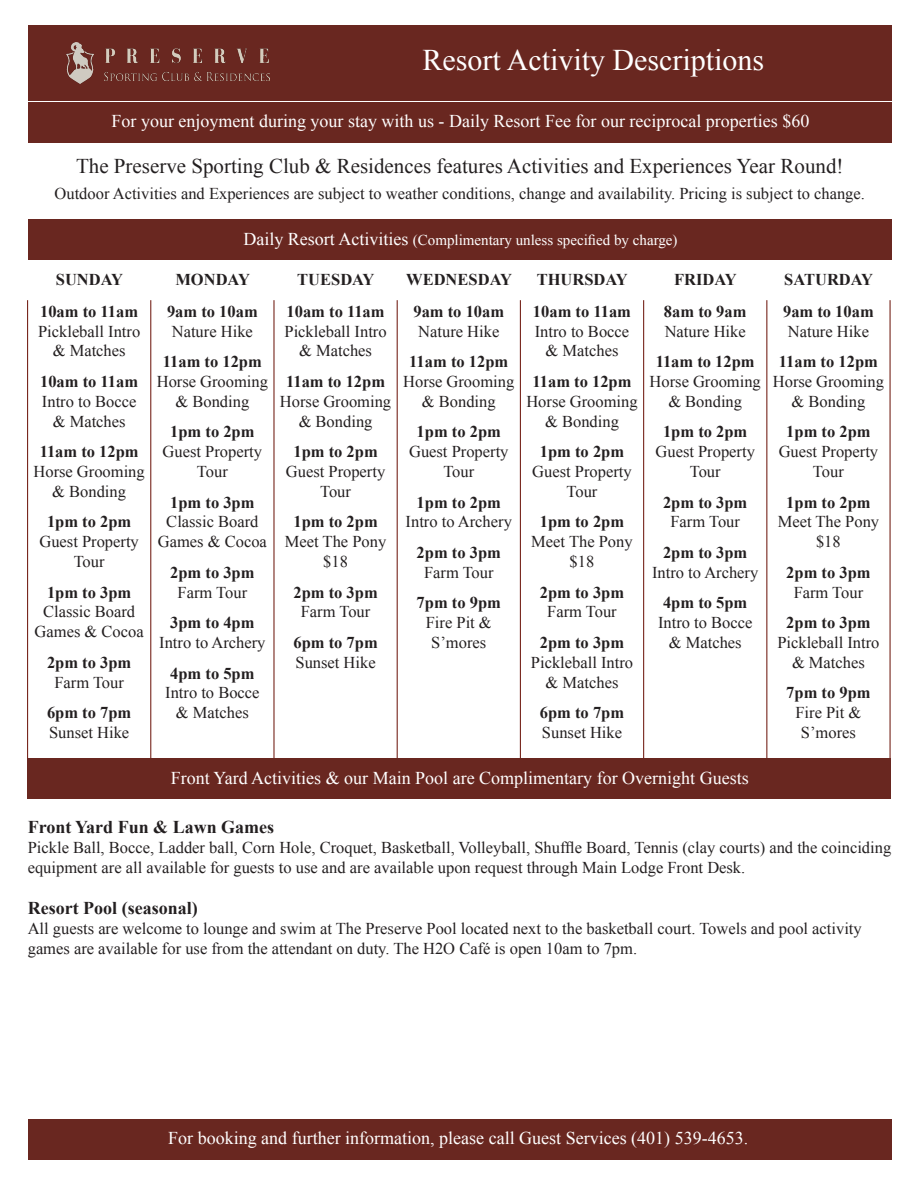
<style>
.page{position:relative;width:918px;height:1188px;background:#fff}
.page>*{position:absolute;margin:0;border:0;box-sizing:border-box;transform-origin:0 0}
.t1{font:30px "Times New Roman";color:#fff}
.t2{font:21px "Times New Roman";color:#231f20}
.t3{font:18px "Times New Roman";color:#fff}
.t4{font:700 18px "Times New Roman";color:#231f20}
.t5{font:16.5px/19.8px "Times New Roman";color:#231f20;text-align:center}
.t6{font:700 16.5px "Times New Roman";color:#231f20}
.t7{font:15px "Times New Roman";color:#fff}
.s1{font-size:18px}
</style>
<div class="page">
<hr style="left:27px;top:300px;width:1px;height:494px;background:#78281f">
<hr style="left:150px;top:300px;width:1px;height:494px;background:#78281f">
<hr style="left:273px;top:300px;width:2px;height:494px;background:#78281f">
<hr style="left:397px;top:300px;width:1px;height:494px;background:#78281f">
<hr style="left:520px;top:300px;width:1px;height:494px;background:#78281f">
<hr style="left:643px;top:300px;width:1px;height:494px;background:#78281f">
<hr style="left:766px;top:300px;width:1px;height:494px;background:#78281f">
<hr style="left:890px;top:300px;width:1px;height:494px;background:#78281f">
<div style="left:28px;top:25px;width:864px;height:76px;background:#692720"></div>
<div style="left:28px;top:102px;width:864px;height:41px;background:#692720"></div>
<div style="left:28px;top:220px;width:864px;height:40px;background:#692720"></div>
<img style="left:66px;top:42px;width:27px;height:41px">
<img style="left:105px;top:48px;width:165px;height:32px">
<div style="left:27px;top:758px;width:864px;height:41px;background:#692720"></div>
<div style="left:28px;top:1119px;width:864px;height:40px;background:#692720"></div>
<p class="t1" style="left:423px;top:40px;width:343px">Resort Activity Descriptions</p>
<p class="t3" style="left:112px;top:109px;width:699px">For your enjoyment during your stay with us - Daily Resort Fee for our reciprocal properties $60</p>
<p class="t2" style="left:76px;top:152px;width:769px">The Preserve Sporting Club &amp; Residences features Activities and Experiences Year Round!</p>
<p class="t5" style="left:55px;top:183px;width:812px">Outdoor Activities and Experiences are subject to weather conditions, change and availability. Pricing is subject to change.</p>
<p class="t7" style="left:243px;top:230px;width:436px"><span class="s1">Daily Resort Activities</span> (Complimentary unless specified by charge)</p>
<p class="t6" style="left:56px;top:268px;width:69px">SUNDAY</p>
<p class="t6" style="left:175px;top:268px;width:76px">MONDAY</p>
<p class="t6" style="left:297px;top:268px;width:79px">TUESDAY</p>
<p class="t6" style="left:406px;top:268px;width:107px">WEDNESDAY</p>
<p class="t6" style="left:537px;top:268px;width:93px">THURSDAY</p>
<p class="t6" style="left:674px;top:268px;width:64px">FRIDAY</p>
<p class="t6" style="left:784px;top:268px;width:90px">SATURDAY</p>
<p class="t6" style="left:40px;top:300px;width:100px">10am to 11am</p>
<p class="t5" style="left:38px;top:321px;width:104px">Pickleball Intro &amp; Matches</p>
<p class="t6" style="left:40px;top:370px;width:100px">10am to 11am</p>
<p class="t5" style="left:42px;top:391px;width:96px">Intro to Bocce</p>
<p class="t5" style="left:53px;top:411px;width:74px">&amp; Matches</p>
<p class="t6" style="left:40px;top:440px;width:100px">11am to 12pm</p>
<p class="t5" style="left:34px;top:461px;width:113px">Horse Grooming &amp; Bonding</p>
<p class="t6" style="left:47px;top:510px;width:86px">1pm to 2pm</p>
<p class="t5" style="left:39px;top:532px;width:101px">Guest Property<br>Tour</p>
<p class="t6" style="left:47px;top:581px;width:86px">1pm to 3pm</p>
<p class="t5" style="left:35px;top:602px;width:111px">Classic Board<br>Games &amp; Cocoa</p>
<p class="t6" style="left:47px;top:651px;width:86px">2pm to 3pm</p>
<p class="t5" style="left:54px;top:672px;width:71px">Farm Tour</p>
<p class="t6" style="left:47px;top:701px;width:86px">6pm to 7pm</p>
<p class="t5" style="left:49px;top:722px;width:82px">Sunset Hike</p>
<p class="t6" style="left:167px;top:300px;width:92px">9am to 10am</p>
<p class="t5" style="left:172px;top:321px;width:83px">Nature Hike</p>
<p class="t6" style="left:163px;top:350px;width:100px">11am to 12pm</p>
<p class="t5" style="left:157px;top:371px;width:113px">Horse Grooming &amp; Bonding</p>
<p class="t6" style="left:170px;top:420px;width:86px">1pm to 2pm</p>
<p class="t5" style="left:163px;top:442px;width:101px">Guest Property<br>Tour</p>
<p class="t6" style="left:170px;top:491px;width:86px">1pm to 3pm</p>
<p class="t5" style="left:158px;top:512px;width:111px">Classic Board<br>Games &amp; Cocoa</p>
<p class="t6" style="left:170px;top:561px;width:86px">2pm to 3pm</p>
<p class="t5" style="left:178px;top:582px;width:71px">Farm Tour</p>
<p class="t6" style="left:170px;top:611px;width:86px">3pm to 4pm</p>
<p class="t5" style="left:159px;top:632px;width:108px">Intro to Archery</p>
<p class="t6" style="left:170px;top:662px;width:86px">4pm to 5pm</p>
<p class="t5" style="left:165px;top:683px;width:96px">Intro to Bocce</p>
<p class="t5" style="left:176px;top:703px;width:74px">&amp; Matches</p>
<p class="t6" style="left:287px;top:300px;width:100px">10am to 11am</p>
<p class="t5" style="left:285px;top:321px;width:104px">Pickleball Intro &amp; Matches</p>
<p class="t6" style="left:286px;top:370px;width:100px">11am to 12pm</p>
<p class="t5" style="left:280px;top:391px;width:113px">Horse Grooming &amp; Bonding</p>
<p class="t6" style="left:293px;top:440px;width:86px">1pm to 2pm</p>
<p class="t5" style="left:286px;top:461px;width:101px">Guest Property<br>Tour</p>
<p class="t6" style="left:293px;top:510px;width:86px">1pm to 2pm</p>
<p class="t5" style="left:285px;top:532px;width:103px">Meet The Pony</p>
<p class="t5" style="left:323px;top:551px;width:26px">$18</p>
<p class="t6" style="left:293px;top:581px;width:86px">2pm to 3pm</p>
<p class="t5" style="left:301px;top:602px;width:71px">Farm Tour</p>
<p class="t6" style="left:293px;top:631px;width:86px">6pm to 7pm</p>
<p class="t5" style="left:295px;top:652px;width:82px">Sunset Hike</p>
<p class="t6" style="left:413px;top:300px;width:92px">9am to 10am</p>
<p class="t5" style="left:418px;top:321px;width:83px">Nature Hike</p>
<p class="t6" style="left:409px;top:350px;width:100px">11am to 12pm</p>
<p class="t5" style="left:403px;top:371px;width:113px">Horse Grooming &amp; Bonding</p>
<p class="t6" style="left:417px;top:420px;width:86px">1pm to 2pm</p>
<p class="t5" style="left:409px;top:442px;width:101px">Guest Property<br>Tour</p>
<p class="t6" style="left:417px;top:491px;width:86px">1pm to 2pm</p>
<p class="t5" style="left:406px;top:512px;width:108px">Intro to Archery</p>
<p class="t6" style="left:417px;top:541px;width:86px">2pm to 3pm</p>
<p class="t5" style="left:424px;top:562px;width:71px">Farm Tour</p>
<p class="t6" style="left:417px;top:591px;width:86px">7pm to 9pm</p>
<p class="t5" style="left:426px;top:613px;width:68px">Fire Pit &amp;</p>
<p class="t5" style="left:431px;top:632px;width:56px">S’mores</p>
<p class="t6" style="left:533px;top:300px;width:100px">10am to 11am</p>
<p class="t5" style="left:535px;top:321px;width:96px">Intro to Bocce</p>
<p class="t5" style="left:546px;top:341px;width:74px">&amp; Matches</p>
<p class="t6" style="left:533px;top:370px;width:100px">11am to 12pm</p>
<p class="t5" style="left:526px;top:391px;width:113px">Horse Grooming &amp; Bonding</p>
<p class="t6" style="left:540px;top:440px;width:86px">1pm to 2pm</p>
<p class="t5" style="left:532px;top:461px;width:101px">Guest Property<br>Tour</p>
<p class="t6" style="left:540px;top:510px;width:86px">1pm to 2pm</p>
<p class="t5" style="left:531px;top:532px;width:103px">Meet The Pony</p>
<p class="t5" style="left:570px;top:551px;width:26px">$18</p>
<p class="t6" style="left:540px;top:581px;width:86px">2pm to 3pm</p>
<p class="t5" style="left:547px;top:602px;width:71px">Farm Tour</p>
<p class="t6" style="left:540px;top:631px;width:86px">2pm to 3pm</p>
<p class="t5" style="left:531px;top:652px;width:104px">Pickleball Intro &amp; Matches</p>
<p class="t6" style="left:540px;top:701px;width:86px">6pm to 7pm</p>
<p class="t5" style="left:542px;top:722px;width:82px">Sunset Hike</p>
<p class="t6" style="left:664px;top:300px;width:84px">8am to 9am</p>
<p class="t5" style="left:665px;top:321px;width:83px">Nature Hike</p>
<p class="t6" style="left:656px;top:350px;width:100px">11am to 12pm</p>
<p class="t5" style="left:650px;top:371px;width:113px">Horse Grooming &amp; Bonding</p>
<p class="t6" style="left:663px;top:420px;width:86px">1pm to 2pm</p>
<p class="t5" style="left:656px;top:442px;width:101px">Guest Property<br>Tour</p>
<p class="t6" style="left:663px;top:491px;width:86px">2pm to 3pm</p>
<p class="t5" style="left:670px;top:512px;width:71px">Farm Tour</p>
<p class="t6" style="left:663px;top:541px;width:86px">2pm to 3pm</p>
<p class="t5" style="left:652px;top:562px;width:108px">Intro to Archery</p>
<p class="t6" style="left:663px;top:591px;width:86px">4pm to 5pm</p>
<p class="t5" style="left:658px;top:613px;width:96px">Intro to Bocce</p>
<p class="t5" style="left:669px;top:632px;width:74px">&amp; Matches</p>
<p class="t6" style="left:783px;top:300px;width:92px">9am to 10am</p>
<p class="t5" style="left:788px;top:321px;width:83px">Nature Hike</p>
<p class="t6" style="left:779px;top:350px;width:100px">11am to 12pm</p>
<p class="t5" style="left:773px;top:371px;width:113px">Horse Grooming &amp; Bonding</p>
<p class="t6" style="left:786px;top:420px;width:86px">1pm to 2pm</p>
<p class="t5" style="left:779px;top:442px;width:101px">Guest Property<br>Tour</p>
<p class="t6" style="left:786px;top:491px;width:86px">1pm to 2pm</p>
<p class="t5" style="left:778px;top:512px;width:103px">Meet The Pony</p>
<p class="t5" style="left:816px;top:532px;width:26px">$18</p>
<p class="t6" style="left:786px;top:561px;width:86px">2pm to 3pm</p>
<p class="t5" style="left:794px;top:582px;width:71px">Farm Tour</p>
<p class="t6" style="left:786px;top:611px;width:86px">2pm to 3pm</p>
<p class="t5" style="left:777px;top:632px;width:104px">Pickleball Intro &amp; Matches</p>
<p class="t6" style="left:786px;top:681px;width:86px">7pm to 9pm</p>
<p class="t5" style="left:795px;top:703px;width:68px">Fire Pit &amp;</p>
<p class="t5" style="left:801px;top:722px;width:56px">S’mores</p>
<p class="t3" style="left:171px;top:765px;width:579px">Front Yard Activities &amp; our Main Pool are Complimentary for Overnight Guests</p>
<p class="t4" style="left:28px;top:815px;width:248px">Front Yard Fun &amp; Lawn Games</p>
<p class="t5" style="left:28px;top:837px;width:865px;text-align:left">Pickle Ball, Bocce, Ladder ball, Corn Hole, Croquet, Basketball, Volleyball, Shuffle Board, Tennis (clay courts) and the coinciding equipment are all available for guests to use and are available upon request through Main Lodge Front Desk.</p>
<p class="t4" style="left:28px;top:896px;width:171px">Resort Pool (seasonal)</p>
<p class="t5" style="left:28px;top:918px;width:836px;text-align:left">All guests are welcome to lounge and swim at The Preserve Pool located next to the basketball court. Towels and pool activity games are available for use from the attendant on duty. The H2O Café is open 10am to 7pm.</p>
<p class="t3" style="left:168px;top:1126px;width:581px">For booking and further information, please call Guest Services (401) 539-4653.</p>
</div>
